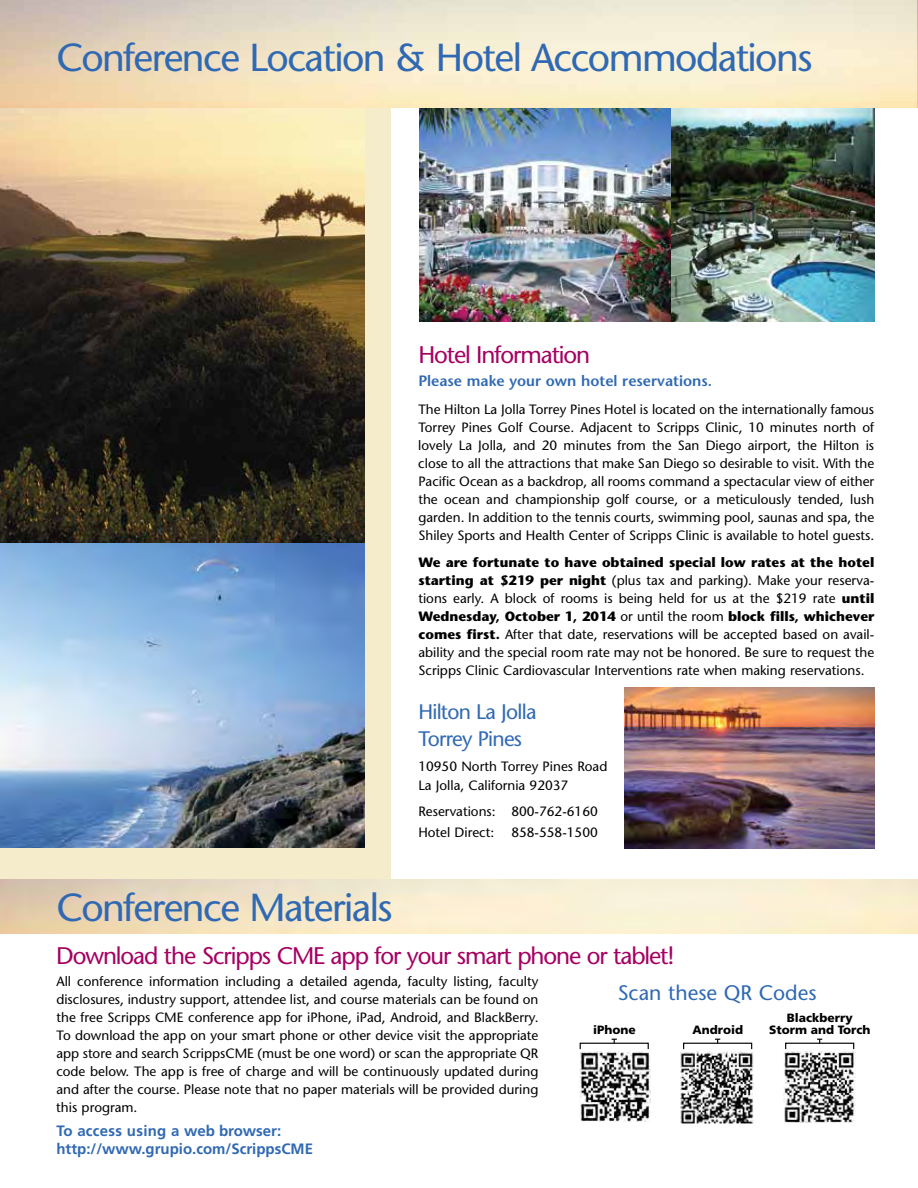
<style>
.page{position:relative;width:918px;height:1188px;background:#fff}
.page>*{position:absolute;margin:0;border:0;box-sizing:border-box;transform-origin:0 0}
.t1{font:39px "Stone Sans";letter-spacing:-.04em;color:#3069b3}
.t2{font:24px "Stone Sans";letter-spacing:-.045em;color:#a50062}
.t3{font:21px/27px "Stone Sans";letter-spacing:-.035em;color:#3069b3}
.t4{font:21px "Stone Sans";color:#3069b3}
.t5{font:700 15px/18px "Frutiger";color:#3069b3}
.t6{font:600 15px "Stone Sans";color:#3069b3}
.t7{font:13.5px/18px "Stone Sans";color:#000;text-align:justify}
.t8{font:900 12px "Frutiger";color:#000}
.s1{font-weight:700}
</style>
<div class="page">
<img style="left:419px;top:108px;width:253px;height:214px">
<svg style="left:0;top:1px;width:391px;height:898px;background:#d9d2b7"></svg>
<img style="left:672px;top:108px;width:203px;height:214px">
<img style="left:0;top:108px;width:364px;height:436px">
<img style="left:0;top:544px;width:364px;height:304px">
<img style="left:0;top:0;width:917px;height:108px">
<img style="left:783px;top:1052px;width:73px;height:70px">
<img style="left:681px;top:1052px;width:72px;height:72px">
<img style="left:580px;top:1052px;width:71px;height:69px">
<div style="left:580px;top:1043px;width:69px;height:7px;border:1px solid #000"></div>
<svg style="left:612px;top:1039px;width:5px;height:4px"></svg>
<div style="left:683px;top:1043px;width:69px;height:7px;border:1px solid #000"></div>
<svg style="left:715px;top:1039px;width:5px;height:4px"></svg>
<div style="left:785px;top:1043px;width:69px;height:7px;border:1px solid #000"></div>
<svg style="left:817px;top:1039px;width:5px;height:4px"></svg>
<img style="left:625px;top:688px;width:249px;height:160px">
<h1 class="t1" style="left:56px;top:34px;width:758px">Conference Location &amp; Hotel Accommodations</h1>
<h1 class="t1" style="left:56px;top:884px;width:338px">Conference Materials</h1>
<h2 class="t2" style="left:418px;top:340px;width:173px">Hotel Information</h2>
<p class="t6" style="left:418px;top:372px;width:295px">Please make your own hotel reservations.</p>
<p class="t7" style="left:418px;top:400px;width:458px">The Hilton La Jolla Torrey Pines Hotel is located on the internationally famous Torrey Pines Golf Course. Adjacent to Scripps Clinic, 10 minutes north of lovely La Jolla, and 20 minutes from the San Diego airport, the Hilton is close to all the attractions that make San Diego so desirable to visit. With the Pacific Ocean as a backdrop, all rooms command a spectacular view of either the ocean and championship golf course, or a meticulously tended, lush garden. In addition to the tennis courts, swimming pool, saunas and spa, the Shiley Sports and Health Center of Scripps Clinic is available to hotel guests.</p>
<p class="t7" style="left:418px;top:553px;width:457px"><span class="s1">We are fortunate to have obtained special low rates at the hotel starting at $219 per night</span> (plus tax and parking). Make your reserva&shy;tions early. A block of rooms is being held for us at the $219 rate <span class="s1">until Wednesday, October 1, 2014</span> or until the room <span class="s1">block fills, whichever comes first.</span> After that date, reservations will be accepted based on avail&shy;ability and the special room rate may not be honored. Be sure to request the Scripps Clinic Cardiovascular Interventions rate when making reservations.</p>
<h3 class="t3" style="left:418px;top:698px;width:120px">Hilton La Jolla<br>Torrey Pines</h3>
<p class="t7" style="left:418px;top:757px;width:191px;line-height:18.6px">10950 North Torrey Pines Road<br>La Jolla, California 92037</p>
<p class="t7" style="left:418px;top:802px;width:181px;line-height:20.1px">Reservations: 800-762-6160<br>Hotel Direct:</p>
<p class="t7" style="left:511px;top:823px;width:88px">858-558-1500</p>
<h2 class="t2" style="left:56px;top:941px;width:620px">Download the Scripps CME app for your smart phone or tablet!</h2>
<h3 class="t4" style="left:618px;top:980px;width:200px">Scan these QR Codes</h3>
<p class="t7" style="left:56px;top:973px;width:484px">All conference information including a detailed agenda, faculty listing, faculty disclosures, industry support, attendee list, and course materials can be found on the free Scripps CME conference app for iPhone, iPad, Android, and BlackBerry.<br>To download the app on your smart phone or other device visit the appropriate app store and search ScrippsCME (must be one word) or scan the appropriate QR code below. The app is free of charge and will be continuously updated during and after the course. Please note that no paper materials will be provided during this program.</p>
<p class="t5" style="left:56px;top:1122px;width:258px">To access using a web browser: http://www.grupio.com/ScrippsCME</p>
<p class="t8" style="left:787px;top:1010px;width:68px">Blackberry</p>
<p class="t8" style="left:593px;top:1022px;width:44px">iPhone</p>
<p class="t8" style="left:693px;top:1022px;width:52px">Android</p>
<p class="t8" style="left:769px;top:1022px;width:103px">Storm and Torch</p>
</div>
